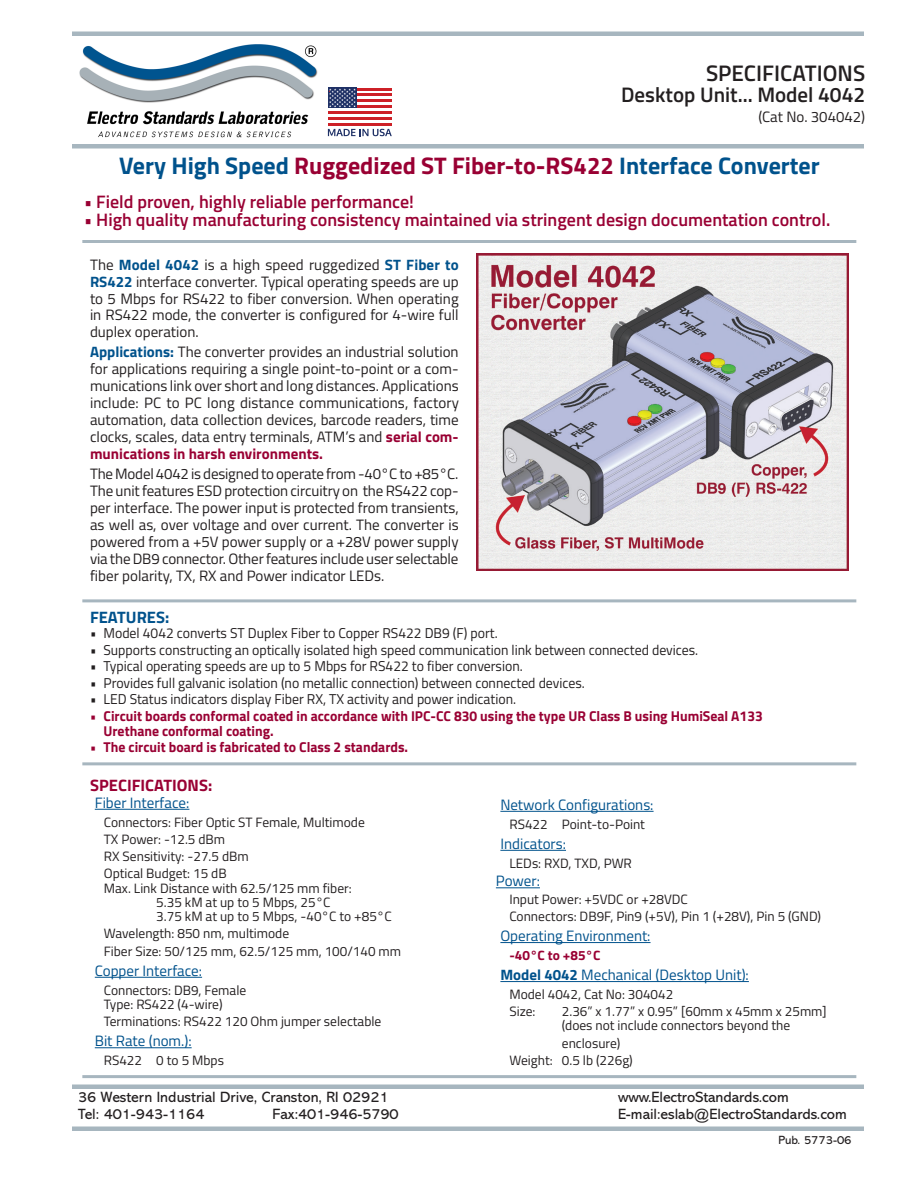
<style>
.page{position:relative;width:918px;height:1188px;background:#fff}
.page>*{position:absolute;margin:0;border:0;box-sizing:border-box;transform-origin:0 0}
.t1{font:700 24px "Titillium Web";color:#00528c}
.t2{font:600 22.5px "Titillium Web";color:#231f20}
.t3{font:600 21px "Titillium Web";color:#231f20}
.t4{font:600 18px "Titillium Web";color:#903}
.Features{font:700 16.5px "Titillium Web";color:#903}
.Body_Text_rj_blue_header{font:700 16.5px "Titillium Web";color:#00528c}
.Body_Text{font:15px/17px "Titillium Web";color:#231f20;text-align:justify}
.Features_Text_lg{font:15px "Titillium Web";color:#00528c}
.t5{font:15px "Abadi MT Pro";color:#231f20}
.Features_Text{font:15px "Titillium Web";letter-spacing:-.005em;color:#00528c}
.t6{font:14.25px "Titillium Web";color:#231f20}
.t7{font:700 14.25px/15px "Titillium Web";color:#903}
.Features_Text-2{font:13.5px/14.2px "Titillium Web";color:#231f20}
.Features_Text-3{font:700 13.5px "Titillium Web";color:#903}
.t8{font:12px "Abadi MT Pro";color:#231f20}
.s1{color:#903}
.s2{font-weight:700;color:#00528c}
.s3{font-weight:700;color:#903}
.s4{font-weight:700}
</style>
<div class="page">
<hr style="left:72px;top:32px;width:792px;height:4px;background:#a7b6bf">
<hr style="left:72px;top:144px;width:792px;height:4px;background:#a7b6bf">
<div style="left:72px;top:1126px;width:792px;height:5px;background:#a7b6bf"></div>
<div style="left:72px;top:1084px;width:792px;height:5px;background:#a7b6bf"></div>
<hr style="left:82px;top:240px;width:774px;height:3px;background:#a7b6bf">
<hr style="left:82px;top:599px;width:774px;height:3px;background:#a7b6bf">
<hr style="left:82px;top:762px;width:774px;height:3px;background:#a7b6bf">
<div style="left:328px;top:88px;width:29px;height:20px;background:#1f3166"></div>
<svg style="left:329px;top:88px;width:27px;height:19px"></svg>
<hr style="left:357px;top:88px;width:35px;height:2px;background:#cd2027">
<hr style="left:357px;top:93px;width:35px;height:3px;background:#cd2027">
<hr style="left:357px;top:99px;width:35px;height:3px;background:#cd2027">
<hr style="left:357px;top:105px;width:35px;height:3px;background:#cd2027">
<hr style="left:328px;top:111px;width:64px;height:3px;background:#cd2027">
<hr style="left:328px;top:117px;width:64px;height:3px;background:#cd2027">
<hr style="left:328px;top:123px;width:64px;height:3px;background:#cd2027">
<svg style="left:328px;top:129px;width:64px;height:7px"></svg>
<hr style="left:95px;top:809px;width:94px;height:1px;background:#00528c">
<hr style="left:95px;top:977px;width:107px;height:1px;background:#00528c">
<hr style="left:95px;top:1048px;width:97px;height:1px;background:#00528c">
<hr style="left:500px;top:811px;width:154px;height:1px;background:#00528c">
<hr style="left:500px;top:850px;width:66px;height:1px;background:#00528c">
<hr style="left:496px;top:888px;width:44px;height:1px;background:#00528c">
<hr style="left:500px;top:942px;width:151px;height:1px;background:#00528c">
<hr style="left:500px;top:981px;width:249px;height:1px;background:#00528c">
<hr style="left:82px;top:1075px;width:774px;height:3px;background:#a7b6bf">
<img style="left:79px;top:44px;width:239px;height:94px">
<img style="left:477px;top:254px;width:371px;height:316px">
<p class="t2" style="left:706px;top:56px;width:161px">SPECIFICATIONS</p>
<p class="t3" style="left:621px;top:79px;width:246px">Desktop Unit... Model 4042</p>
<p class="Body_Text" style="left:758px;top:107px;width:108px">(Cat No. 304042)</p>
<p class="t1" style="left:119px;top:147px;width:702px">Very High Speed <span class="s1">Ruggedized ST Fiber-to-RS422</span> Interface Converter</p>
<p class="t4" style="left:84px;top:188px;width:332px">• Field proven, highly reliable performance!</p>
<p class="t4" style="left:84px;top:206px;width:748px">• High quality manufacturing consistency maintained via stringent design documentation control.</p>
<p class="Body_Text" style="left:90px;top:255px;width:370px">The <span class="s2">Model 4042</span> is a high speed ruggedized <span class="s2">ST Fiber to RS422</span> interface converter. Typical operating speeds are up to 5 Mbps for RS422 to fiber conversion. When operating in RS422 mode, the converter is configured for 4-wire full duplex operation.</p>
<p class="Body_Text" style="left:90px;top:343px;width:370px"><span class="s2">Applications:</span> The converter provides an industrial solution for applications requiring a single point-to-point or a com&shy;munications link over short and long distances. Applications include: PC to PC long distance communications, factory automation, data collection devices, barcode readers, time clocks, scales, data entry terminals, ATM’s and <span class="s3">serial com&shy;munications in harsh environments.</span></p>
<p class="Body_Text" style="left:90px;top:465px;width:370px">The Model 4042 is designed to operate from -40°C to +85°C.<br>The unit features ESD protection circuitry on the RS422 cop&shy;per interface. The power input is protected from transients, as well as, over voltage and over current. The converter is powered from a +5V power supply or a +28V power supply via the DB9 connector. Other features include user selectable fiber polarity, TX, RX and Power indicator LEDs.</p>
<p class="Body_Text_rj_blue_header" style="left:90px;top:605px;width:81px">FEATURES:</p>
<p class="t6" style="left:90px;top:623px;width:409px">• Model 4042 converts ST Duplex Fiber to Copper RS422 DB9 (F) port.</p>
<p class="t6" style="left:90px;top:640px;width:610px">• Supports constructing an optically isolated high speed communication link between connected devices.</p>
<p class="t6" style="left:90px;top:656px;width:434px">• Typical operating speeds are up to 5 Mbps for RS422 to fiber conversion.</p>
<p class="t6" style="left:90px;top:673px;width:496px">• Provides full galvanic isolation (no metallic connection) between connected devices.</p>
<p class="t6" style="left:90px;top:689px;width:428px">• LED Status indicators display Fiber RX, TX activity and power indication.</p>
<p class="t7" style="left:104px;top:708px;width:661px;text-indent:-14px">• Circuit boards conformal coated in accordance with IPC-CC 830 using the type UR Class B using HumiSeal A133<br>Urethane conformal coating.</p>
<p class="t7" style="left:90px;top:739px;width:320px">• The circuit board is fabricated to Class 2 standards.</p>
<p class="Features" style="left:90px;top:772px;width:123px">SPECIFICATIONS:</p>
<p class="Features_Text_lg" style="left:95px;top:792px;width:96px">Fiber Interface:</p>
<p class="Features_Text-2" style="left:104px;top:814px;width:263px">Connectors: Fiber Optic ST Female, Multimode</p>
<p class="Features_Text-2" style="left:104px;top:831px;width:123px">TX Power: -12.5 dBm</p>
<p class="Features_Text-2" style="left:104px;top:849px;width:146px">RX Sensitivity: -27.5 dBm</p>
<p class="Features_Text-2" style="left:104px;top:866px;width:124px">Optical Budget: 15 dB</p>
<p class="Features_Text-2" style="left:104px;top:880px;width:249px">Max. Link Distance with 62.5/125 mm fiber:</p>
<p class="Features_Text-2" style="left:156px;top:894px;width:176px">5.35 kM at up to 5 Mbps, 25°C</p>
<p class="Features_Text-2" style="left:156px;top:909px;width:237px">3.75 kM at up to 5 Mbps, -40°C to +85°C</p>
<p class="Features_Text-2" style="left:104px;top:926px;width:187px">Wavelength: 850 nm, multimode</p>
<p class="Features_Text-2" style="left:104px;top:943px;width:299px">Fiber Size: 50/125 mm, 62.5/125 mm, 100/140 mm</p>
<p class="Features_Text_lg" style="left:95px;top:960px;width:109px">Copper Interface:</p>
<p class="Features_Text-2" style="left:104px;top:982px;width:144px">Connectors: DB9, Female<br>Type: RS422 (4-wire)</p>
<p class="Features_Text-2" style="left:104px;top:1014px;width:279px">Terminations: RS422 120 Ohm jumper selectable</p>
<p class="Features_Text_lg" style="left:95px;top:1030px;width:98px">Bit Rate (nom.):</p>
<p class="Features_Text-2" style="left:104px;top:1053px;width:122px">RS422 0 to 5 Mbps</p>
<p class="Features_Text_lg" style="left:500px;top:794px;width:155px">Network Configurations:</p>
<p class="Features_Text-2" style="left:509px;top:816px;width:137px">RS422 Point-to-Point</p>
<p class="Features_Text_lg" style="left:500px;top:833px;width:67px">Indicators:</p>
<p class="Features_Text-2" style="left:509px;top:855px;width:124px">LEDs: RXD, TXD, PWR</p>
<p class="Features_Text" style="left:496px;top:870px;width:46px">Power:</p>
<p class="Features_Text-2" style="left:509px;top:891px;width:180px">Input Power: +5VDC or +28VDC</p>
<p class="Features_Text-2" style="left:509px;top:908px;width:313px">Connectors: DB9F, Pin9 (+5V), Pin 1 (+28V), Pin 5 (GND)</p>
<p class="Features_Text_lg" style="left:500px;top:925px;width:152px">Operating Environment:</p>
<p class="Features_Text-3" style="left:509px;top:945px;width:93px">-40°C to +85°C</p>
<p class="Features_Text_lg" style="left:500px;top:964px;width:250px"><span class="s4">Model 4042</span> Mechanical (Desktop Unit):</p>
<p class="Features_Text-2" style="left:509px;top:986px;width:165px">Model 4042, Cat No: 304042</p>
<p class="Features_Text-2" style="left:509px;top:1004px;width:28px">Size:</p>
<p class="Features_Text-2" style="left:562px;top:1004px;width:266px">2.36” x 1.77” x 0.95” [60mm x 45mm x 25mm] (does not include connectors beyond the</p>
<p class="Features_Text-2" style="left:562px;top:1035px;width:60px">enclosure)</p>
<p class="Features_Text-2" style="left:509px;top:1052px;width:125px">Weight: 0.5 lb (226g)</p>
<p class="t5" style="left:78px;top:1089px;width:312px">36 Western Industrial Drive, Cranston, RI 02921</p>
<p class="t5" style="left:618px;top:1089px;width:172px">www.ElectroStandards.com</p>
<p class="t5" style="left:78px;top:1105px;width:128px">Tel: 401-943-1164</p>
<p class="t5" style="left:272px;top:1105px;width:128px">Fax:401-946-5790</p>
<p class="t5" style="left:618px;top:1105px;width:230px">E-mail:eslab@ElectroStandards.com</p>
<p class="t8" style="left:778px;top:1134px;width:75px">Pub. 5773-06</p>
</div>
